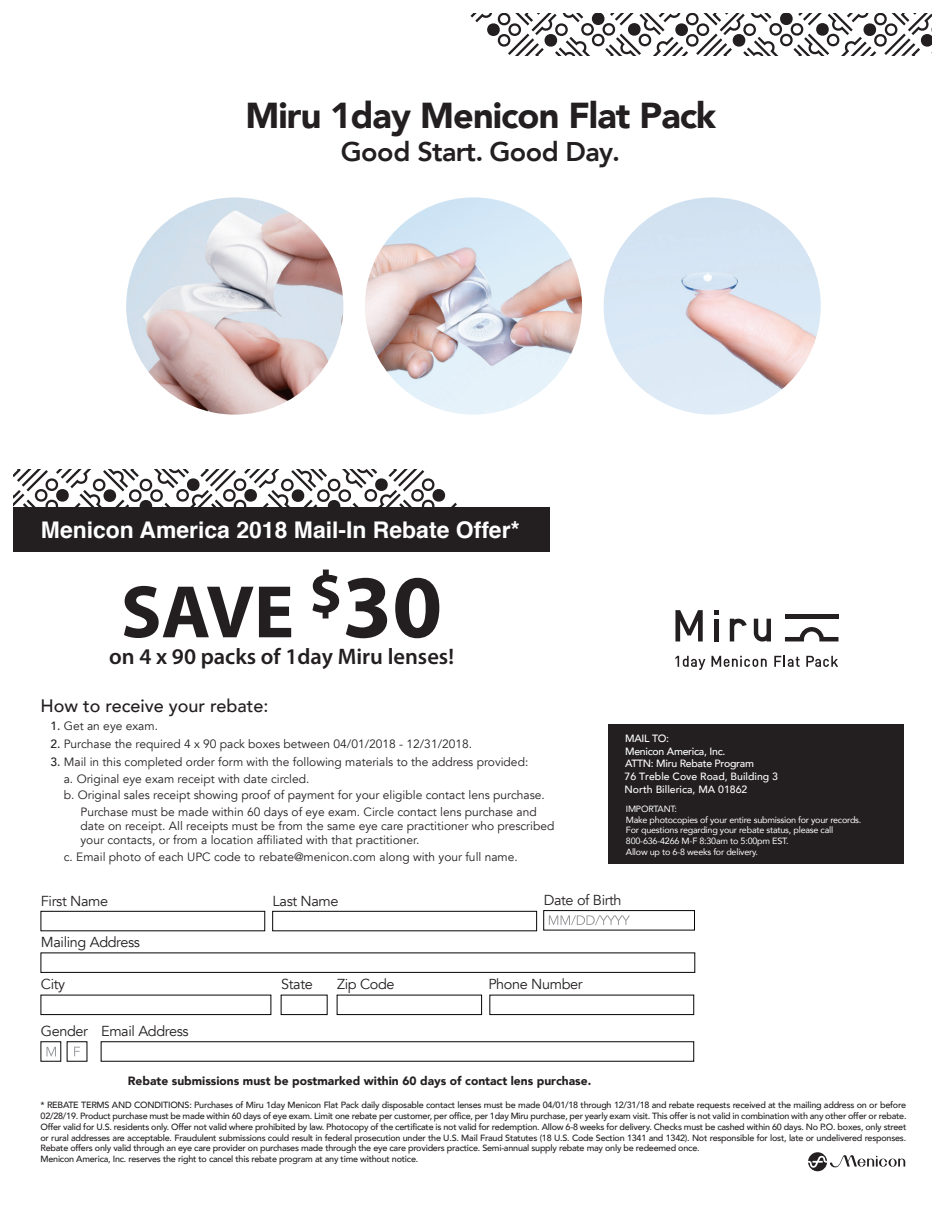
<style>
.page{position:relative;width:945px;height:1215px;background:#fff}
.page>*{position:absolute;margin:0;border:0;box-sizing:border-box;transform-origin:0 0}
.t1{font:700 75px "Myriad Pro";color:#231f20}
.t2{font:900 36px "Avenir";letter-spacing:-.025em;color:#231f20}
.t3{font:800 27px "Avenir";letter-spacing:-.025em;color:#231f20}
.t4{font:700 22.95px "Helvetica";color:#fff}
.t5{font:600 22.5px "Myriad Pro";color:#231f20}
.t6{font:500 18px "Avenir";color:#231f20}
.t7{font:14.4px "Avenir";letter-spacing:-.025em;color:#231f20}
.t8{font:12px/14.4px "Avenir";color:#231f20}
.t9{font:900 12px "Avenir";color:#231f20}
.t10{font:500 10.5px/12.6px "Avenir";color:#fff}
.t11{font:500 9px/10.8px "Avenir";letter-spacing:-.025em;color:#231f20}
.t12{font:9px/10.8px "Avenir";letter-spacing:-.025em;color:#fff}
.s1{font-size:90px}
.s2{font-weight:500}
</style>
<div class="page">
<div style="left:608px;top:724px;width:296px;height:140px;background:#231f20"></div>
<svg style="left:785px;top:627px;width:53px;height:14px"></svg>
<hr style="left:785px;top:615px;width:54px;height:4px;background:#231f20">
<svg style="left:806px;top:656px;width:32px;height:11px"></svg>
<svg style="left:774px;top:656px;width:26px;height:11px"></svg>
<svg style="left:711px;top:656px;width:56px;height:11px"></svg>
<svg style="left:675px;top:656px;width:30px;height:14px"></svg>
<svg style="left:675px;top:610px;width:28px;height:31px"></svg>
<svg style="left:714px;top:610px;width:5px;height:5px"></svg>
<div style="left:714px;top:619px;width:5px;height:22px;background:#231f20"></div>
<svg style="left:730px;top:619px;width:17px;height:22px"></svg>
<svg style="left:754px;top:619px;width:17px;height:23px"></svg>
<div style="left:41px;top:911px;width:224px;height:20px;border:1px solid #040503"></div>
<div style="left:272px;top:911px;width:265px;height:20px;border:1px solid #040503"></div>
<div style="left:41px;top:953px;width:654px;height:20px;border:1px solid #040503"></div>
<div style="left:41px;top:995px;width:230px;height:20px;border:1px solid #040503"></div>
<div style="left:543px;top:910px;width:152px;height:20px;border:1px solid #040503"></div>
<svg style="left:549px;top:915px;width:81px;height:10px"></svg>
<svg style="left:47px;top:1047px;width:9px;height:9px"></svg>
<svg style="left:74px;top:1047px;width:6px;height:9px"></svg>
<div style="left:281px;top:995px;width:47px;height:20px;border:1px solid #040503"></div>
<div style="left:337px;top:995px;width:145px;height:20px;border:1px solid #040503"></div>
<div style="left:489px;top:995px;width:205px;height:20px;border:1px solid #040503"></div>
<div style="left:14px;top:507px;width:536px;height:44px;background:#231f20"></div>
<svg style="left:808px;top:1152px;width:97px;height:19px"></svg>
<img style="left:126px;top:197px;width:217px;height:218px;border-radius:109px">
<img style="left:365px;top:197px;width:217px;height:218px;border-radius:109px">
<img style="left:604px;top:197px;width:217px;height:218px;border-radius:109px">
<svg style="left:14px;top:469px;width:443px;height:38px"></svg>
<svg style="left:471px;top:14px;width:461px;height:42px"></svg>
<h2 class="t2" style="left:245px;top:85px;width:472px">Miru 1day Menicon Flat Pack</h2>
<h3 class="t3" style="left:341px;top:130px;width:281px">Good Start. Good Day.</h3>
<h3 class="t4" style="left:41px;top:511px;width:480px">Menicon America 2018 Mail-In Rebate Offer*</h3>
<h1 class="t1" style="left:121px;top:563px;width:323px">SAVE <sup>$</sup><span class="s1">30</span></h1>
<h3 class="t5" style="left:109px;top:642px;width:346px">on 4 x 90 packs of 1day Miru lenses!</h3>
<h3 class="t6" style="left:40px;top:690px;width:230px">How to receive your rebate:</h3>
<h3 class="t8" style="left:50px;top:719px;width:109px"><span class="s2">1.</span> Get an eye exam.</h3>
<h3 class="t8" style="left:50px;top:737px;width:423px"><span class="s2">2.</span> Purchase the required 4 x 90 pack boxes between 04/01/2018 - 12/31/2018.</h3>
<h3 class="t8" style="left:50px;top:755px;width:479px"><span class="s2">3.</span> Mail in this completed order form with the following materials to the address provided:</h3>
<h3 class="t8" style="left:64px;top:771px;width:247px">a. Original eye exam receipt with date circled.</h3>
<h3 class="t8" style="left:64px;top:788px;width:483px">b. Original sales receipt showing proof of payment for your eligible contact lens purchase.</h3>
<h3 class="t8" style="left:80px;top:804px;width:458px">Purchase must be made within 60 days of eye exam. Circle contact lens purchase and</h3>
<h3 class="t8" style="left:80px;top:819px;width:475px">date on receipt. All receipts must be from the same eye care practitioner who prescribed your contacts, or from a location affiliated with that practitioner.</h3>
<h3 class="t8" style="left:64px;top:850px;width:456px">c. Email photo of each UPC code to rebate@menicon.com along with your full name.</h3>
<p class="t10" style="left:625px;top:732px;width:155px">MAIL TO:<br>Menicon America, Inc.<br>ATTN: Miru Rebate Program<br>76 Treble Cove Road, Building 3<br>North Billerica, MA 01862</p>
<p class="t12" style="left:626px;top:803px;width:237px">IMPORTANT:<br>Make photocopies of your entire submission for your records.<br>For questions regarding your rebate status, please call 800-636-4266 M-F 8:30am to 5:00pm EST.<br>Allow up to 6-8 weeks for delivery.</p>
<h3 class="t7" style="left:41px;top:892px;width:69px">First Name</h3>
<h3 class="t7" style="left:273px;top:892px;width:67px">Last Name</h3>
<h3 class="t7" style="left:41px;top:934px;width:101px">Mailing Address</h3>
<h3 class="t7" style="left:544px;top:891px;width:79px">Date of Birth</h3>
<h3 class="t7" style="left:41px;top:976px;width:26px">City</h3>
<h3 class="t7" style="left:41px;top:1022px;width:49px">Gender</h3>
<h3 class="t7" style="left:101px;top:1022px;width:89px">Email Address</h3>
<h3 class="t7" style="left:281px;top:976px;width:33px">State</h3>
<h3 class="t7" style="left:337px;top:976px;width:59px">Zip Code</h3>
<h3 class="t7" style="left:488px;top:976px;width:96px">Phone Number</h3>
<h3 class="t9" style="left:128px;top:1071px;width:465px">Rebate submissions must be postmarked within 60 days of contact lens purchase.</h3>
<p class="t11" style="left:40px;top:1099px;width:868px">* REBATE TERMS AND CONDITIONS: Purchases of Miru 1day Menicon Flat Pack daily disposable contact lenses must be made 04/01/18 through 12/31/18 and rebate requests received at the mailing address on or before 02/28/19. Product purchase must be made within 60 days of eye exam. Limit one rebate per customer, per office, per 1day Miru purchase, per yearly exam visit. This offer is not valid in combination with any other offer or rebate.<br>Offer valid for U.S. residents only. Offer not valid where prohibited by law. Photocopy of the certificate is not valid for redemption. Allow 6-8 weeks for delivery. Checks must be cashed within 60 days. No P.O. boxes, only street or rural addresses are acceptable. Fraudulent submissions could result in federal prosecution under the U.S. Mail Fraud Statutes (18 U.S. Code Section 1341 and 1342). Not responsible for lost, late or undelivered responses.<br>Rebate offers only valid through an eye care provider on purchases made through the eye care providers practice. Semi-annual supply rebate may only be redeemed once.<br>Menicon America, Inc. reserves the right to cancel this rebate program at any time without notice.</p>
</div>
